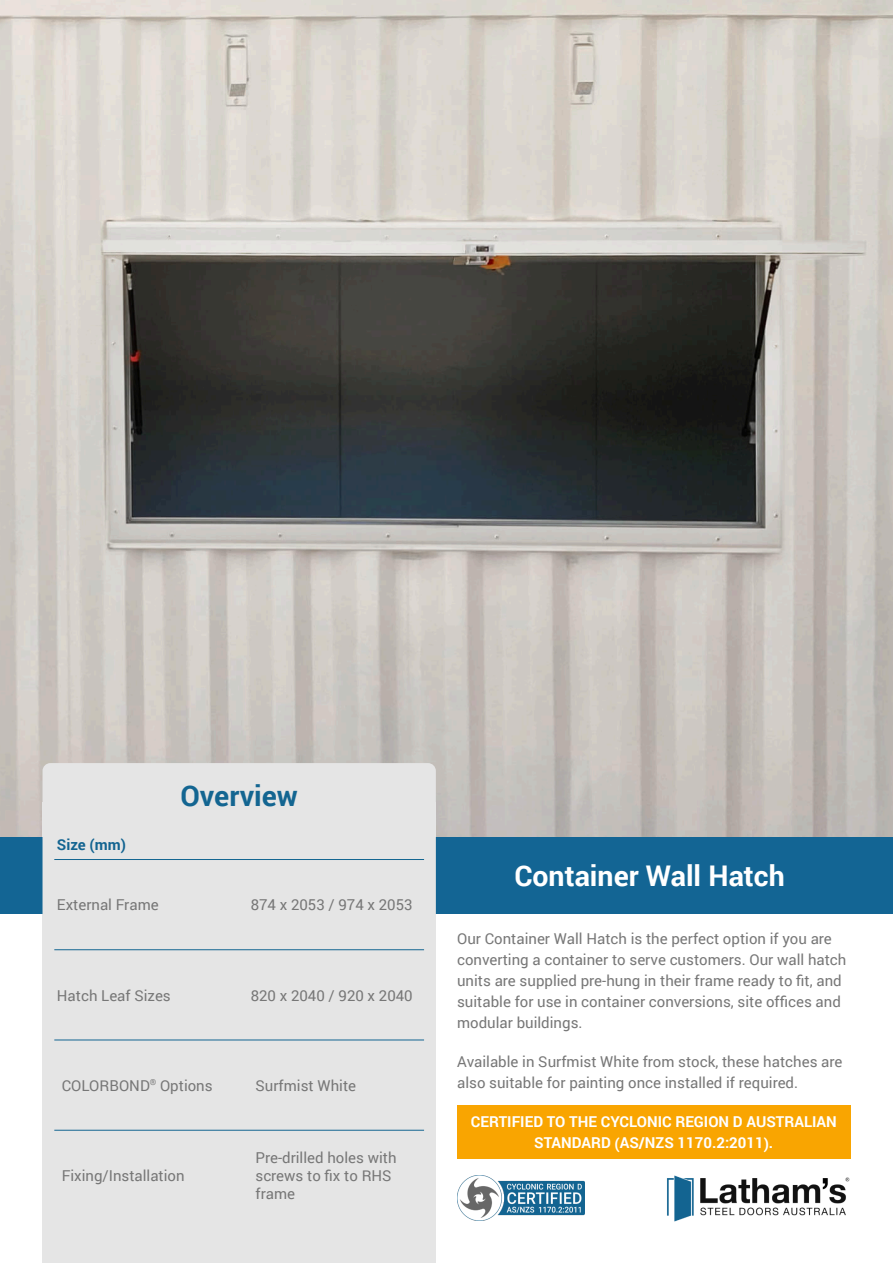
<style>
.page{position:relative;width:893px;height:1263px;background:#fff}
.page>*{position:absolute;margin:0;border:0;box-sizing:border-box;transform-origin:0 0}
.t1{font:700 28.5px "Roboto";color:#fff}
.t2{font:700 28.5px "Roboto";color:#136591}
.t3{font:15px/21px "Roboto";color:#777}
.t4{font:700 15px/21px "Roboto";color:#fff;text-align:center}
.t5{font:700 15px "Roboto";color:#136491}
</style>
<div class="page">
<img style="left:667px;top:1175px;width:183px;height:47px">
<img style="left:0;top:0;width:893px;height:837px">
<div style="left:0;top:837px;width:893px;height:77px;background:#136594"></div>
<div style="left:43px;top:763px;width:393px;height:500px;background:#e5e5e5"></div>
<hr style="left:54px;top:859px;width:370px;height:1px;background:#136591">
<hr style="left:54px;top:949px;width:370px;height:1px;background:#136591">
<hr style="left:54px;top:1039px;width:370px;height:1px;background:#136591">
<hr style="left:54px;top:1130px;width:370px;height:1px;background:#136591">
<div style="left:457px;top:1105px;width:393px;height:54px;background:#f9a501"></div>
<img style="left:457px;top:1176px;width:127px;height:44px">
<p class="t5" style="left:57px;top:834px;width:71px">Size (mm)</p>
<h1 class="t2" style="left:180px;top:776px;width:119px">Overview</h1>
<p class="t3" style="left:57px;top:894px;width:103px">External Frame</p>
<p class="t3" style="left:251px;top:894px;width:163px">874 x 2053 / 974 x 2053</p>
<p class="t3" style="left:57px;top:984px;width:115px">Hatch Leaf Sizes</p>
<p class="t3" style="left:251px;top:984px;width:163px">820 x 2040 / 920 x 2040</p>
<p class="t3" style="left:62px;top:1074px;width:152px">COLORBOND<sup>®</sup> Options</p>
<p class="t3" style="left:255px;top:1074px;width:102px">Surfmist White</p>
<p class="t3" style="left:62px;top:1165px;width:124px">Fixing/Installation</p>
<p class="t3" style="left:255px;top:1148px;width:143px;line-height:18px">Pre-drilled holes with screws to fix to RHS frame</p>
<h1 class="t1" style="left:514px;top:856px;width:272px">Container Wall Hatch</h1>
<p class="t3" style="left:457px;top:927px;width:391px">Our Container Wall Hatch is the perfect option if you are converting a container to serve customers. Our wall hatch units are supplied pre-hung in their frame ready to fit, and suitable for use in container conversions, site offices and modular buildings.</p>
<p class="t3" style="left:457px;top:1050px;width:387px">Available in Surfmist White from stock, these hatches are also suitable for painting once installed if required.</p>
<p class="t4" style="left:471px;top:1111px;width:367px">CERTIFIED TO THE CYCLONIC REGION D AUSTRALIAN<br>STANDARD (AS/NZS 1170.2:2011).</p>
</div>
